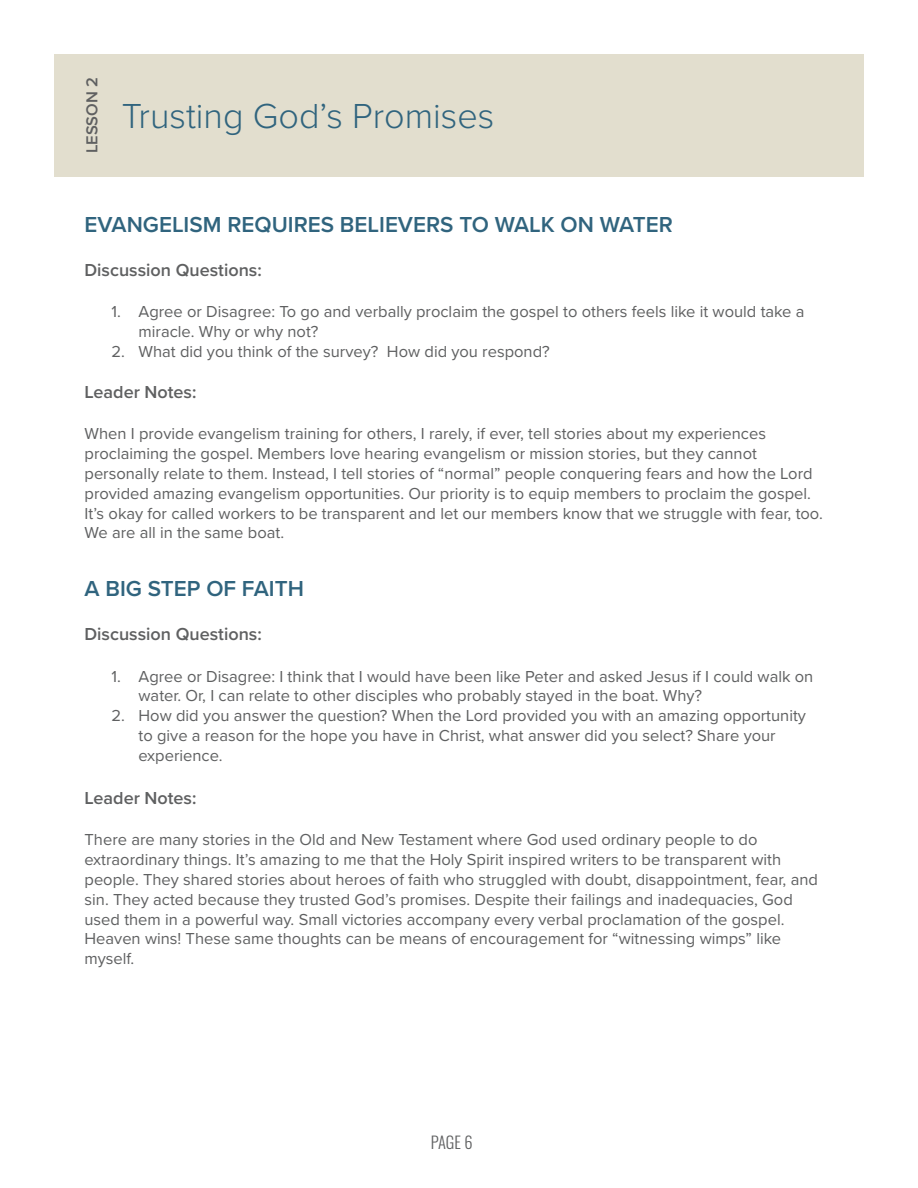
<style>
.page{position:relative;width:918px;height:1188px;background:#fff}
.page>*{position:absolute;margin:0;border:0;box-sizing:border-box;transform-origin:0 0}
.t1{font:300 36px "Proxima Nova";color:#30647e}
.t2{font:600 22.5px "Proxima Nova";color:#30647e}
.t3{font:600 18px "Proxima Nova";color:#5f6061}
.t4{font:16.5px/19.8px "Proxima Nova";color:#5f6061}
.t5{font:600 16.5px "Proxima Nova";color:#5f6061}
.t6{font:300 16.5px "Oswald";color:#5f6061}
</style>
<div class="page">
<div style="left:54px;top:54px;width:810px;height:123px;background:#e2dece"></div>
<p class="t5" style="left:80px;top:153px;width:78px;rotate:-90deg">LESSON 2</p>
<h1 class="t1" style="left:122px;top:89px;width:374px">Trusting God’s Promises</h1>
<h2 class="t2" style="left:85px;top:208px;width:590px">EVANGELISM REQUIRES BELIEVERS TO WALK ON WATER</h2>
<p class="t3" style="left:85px;top:256px;width:179px">Discussion Questions:</p>
<p class="t4" style="left:139px;top:301px;width:668px;text-indent:-27px">1. Agree or Disagree: To go and verbally proclaim the gospel to others feels like it would take a miracle. Why or why not?</p>
<p class="t4" style="left:112px;top:340px;width:440px">2. What did you think of the survey? How did you respond?</p>
<p class="t3" style="left:85px;top:379px;width:114px">Leader Notes:</p>
<p class="t4" style="left:85px;top:423px;width:740px">When I provide evangelism training for others, I rarely, if ever, tell stories about my experiences proclaiming the gospel. Members love hearing evangelism or mission stories, but they cannot personally relate to them. Instead, I tell stories of “normal” people conquering fears and how the Lord provided amazing evangelism opportunities. Our priority is to equip members to proclaim the gospel.<br>It’s okay for called workers to be transparent and let our members know that we struggle with fear, too.<br>We are all in the same boat.</p>
<h2 class="t2" style="left:85px;top:572px;width:221px">A BIG STEP OF FAITH</h2>
<p class="t3" style="left:85px;top:621px;width:179px">Discussion Questions:</p>
<p class="t4" style="left:139px;top:665px;width:676px;text-indent:-27px">1. Agree or Disagree: I think that I would have been like Peter and asked Jesus if I could walk on water. Or, I can relate to other disciples who probably stayed in the boat. Why?</p>
<p class="t4" style="left:139px;top:705px;width:669px;text-indent:-27px">2. How did you answer the question? When the Lord provided you with an amazing opportunity to give a reason for the hope you have in Christ, what answer did you select? Share your experience.</p>
<p class="t3" style="left:85px;top:785px;width:114px">Leader Notes:</p>
<p class="t4" style="left:85px;top:829px;width:735px">There are many stories in the Old and New Testament where God used ordinary people to do extraordinary things. It’s amazing to me that the Holy Spirit inspired writers to be transparent with people. They shared stories about heroes of faith who struggled with doubt, disappointment, fear, and sin. They acted because they trusted God’s promises. Despite their failings and inadequacies, God used them in a powerful way. Small victories accompany every verbal proclamation of the gospel.<br>Heaven wins! These same thoughts can be means of encouragement for “witnessing wimps” like myself.</p>
<p class="t6" style="left:431px;top:1128px;width:43px">PAGE 6</p>
</div>
